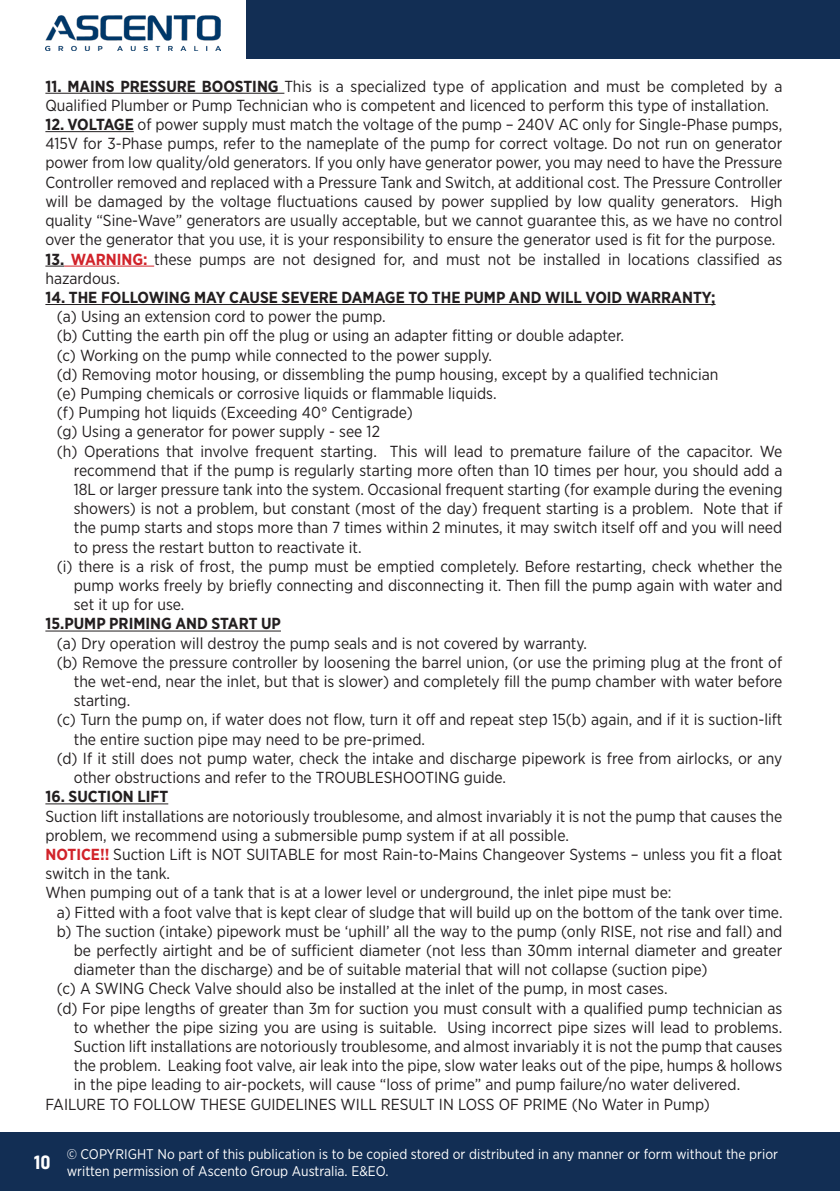
<style>
.page{position:relative;width:840px;height:1191px;background:#fff}
.page>*{position:absolute;margin:0;border:0;box-sizing:border-box;transform-origin:0 0}
.t1{font:700 20px "Config Condensed";color:#fff}
.t2{font:16px/19.2px "Gotham Narrow";color:#231f20}
.t3{font:700 16px "Gotham Narrow";color:#231f20}
.t4{font:14px/16.8px "Gotham Narrow";color:#fff}
.s1{font-weight:700}
.s2{font-weight:700;color:#d1232a}
</style>
<div class="page">
<div style="left:246px;top:0;width:593px;height:59px;background:#122e54"></div>
<div style="left:0;top:1132px;width:839px;height:59px;background:#122e54"></div>
<img style="left:45px;top:15px;width:176px;height:35px">
<hr style="left:45px;top:93px;width:239px;height:1px;background:#231f20">
<hr style="left:45px;top:131px;width:89px;height:1px;background:#231f20">
<svg style="left:45px;top:266px;width:19px;height:1px"></svg>
<hr style="left:64px;top:266px;width:90px;height:1px;background:#d1232a">
<hr style="left:45px;top:304px;width:670px;height:1px;background:#231f20">
<hr style="left:45px;top:630px;width:236px;height:1px;background:#231f20">
<hr style="left:45px;top:803px;width:123px;height:1px;background:#231f20">
<p class="t2" style="left:45px;top:76px;width:738px"><span class="s1">11. MAINS PRESSURE BOOSTING</span> This is a specialized type of application and must be completed by a<br>Qualified Plumber or Pump Technician who is competent and licenced to perform this type of installation.</p>
<p class="t2" style="left:45px;top:114px;width:738px;text-align:justify"><span class="s1">12. VOLTAGE</span> of power supply must match the voltage of the pump – 240V AC only for Single-Phase pumps, 415V for 3-Phase pumps, refer to the nameplate of the pump for correct voltage. Do not run on generator power from low quality/old generators. If you only have generator power, you may need to have the Pressure Controller removed and replaced with a Pressure Tank and Switch, at additional cost. The Pressure Controller will be damaged by the voltage fluctuations caused by power supplied by low quality generators. High quality “Sine-Wave” generators are usually acceptable, but we cannot guarantee this, as we have no control over the generator that you use, it is your responsibility to ensure the generator used is fit for the purpose.</p>
<p class="t2" style="left:45px;top:249px;width:738px"><span class="s1">13.</span> <span class="s2">WARNING:</span> these pumps are not designed for, and must not be installed in locations classified as hazardous.</p>
<p class="t3" style="left:45px;top:287px;width:671px">14. THE FOLLOWING MAY CAUSE SEVERE DAMAGE TO THE PUMP AND WILL VOID WARRANTY;</p>
<p class="t2" style="left:57px;top:306px;width:330px">(a) Using an extension cord to power the pump.</p>
<p class="t2" style="left:57px;top:326px;width:568px">(b) Cutting the earth pin off the plug or using an adapter fitting or double adapter.</p>
<p class="t2" style="left:57px;top:345px;width:436px">(c) Working on the pump while connected to the power supply.</p>
<p class="t2" style="left:57px;top:364px;width:663px">(d) Removing motor housing, or dissembling the pump housing, except by a qualified technician</p>
<p class="t2" style="left:57px;top:383px;width:441px">(e) Pumping chemicals or corrosive liquids or flammable liquids.</p>
<p class="t2" style="left:57px;top:402px;width:357px">(f) Pumping hot liquids (Exceeding 40° Centigrade)</p>
<p class="t2" style="left:57px;top:422px;width:324px">(g) Using a generator for power supply - see 12</p>
<p class="t2" style="left:74px;top:441px;width:709px;text-align:justify;text-indent:-17px">(h) Operations that involve frequent starting. This will lead to premature failure of the capacitor. We recommend that if the pump is regularly starting more often than 10 times per hour, you should add a 18L or larger pressure tank into the system. Occasional frequent starting (for example during the evening showers) is not a problem, but constant (most of the day) frequent starting is a problem. Note that if the pump starts and stops more than 7 times within 2 minutes, it may switch itself off and you will need to press the restart button to reactivate it.</p>
<p class="t2" style="left:74px;top:556px;width:709px;text-align:justify;text-indent:-17px">(i) there is a risk of frost, the pump must be emptied completely. Before restarting, check whether the pump works freely by briefly connecting and disconnecting it. Then fill the pump again with water and set it up for use.</p>
<p class="t3" style="left:45px;top:613px;width:237px">15.PUMP PRIMING AND START UP</p>
<p class="t2" style="left:57px;top:633px;width:531px">(a) Dry operation will destroy the pump seals and is not covered by warranty.</p>
<p class="t2" style="left:74px;top:652px;width:709px;text-align:justify;text-indent:-17px">(b) Remove the pressure controller by loosening the barrel union, (or use the priming plug at the front of the wet-end, near the inlet, but that is slower) and completely fill the pump chamber with water before starting.</p>
<p class="t2" style="left:74px;top:710px;width:709px;text-indent:-17px">(c) Turn the pump on, if water does not flow, turn it off and repeat step 15(b) again, and if it is suction-lift the entire suction pipe may need to be pre-primed.</p>
<p class="t2" style="left:74px;top:748px;width:709px;text-indent:-17px">(d) If it still does not pump water, check the intake and discharge pipework is free from airlocks, or any other obstructions and refer to the TROUBLESHOOTING guide.</p>
<p class="t3" style="left:45px;top:786px;width:124px">16. SUCTION LIFT</p>
<p class="t2" style="left:45px;top:806px;width:738px">Suction lift installations are notoriously troublesome, and almost invariably it is not the pump that causes the problem, we recommend using a submersible pump system if at all possible.</p>
<p class="t2" style="left:45px;top:844px;width:738px"><span class="s2">NOTICE!!</span> Suction Lift is NOT SUITABLE for most Rain-to-Mains Changeover Systems – unless you fit a float switch in the tank.</p>
<p class="t2" style="left:45px;top:882px;width:627px">When pumping out of a tank that is at a lower level or underground, the inlet pipe must be:</p>
<p class="t2" style="left:57px;top:902px;width:727px">a) Fitted with a foot valve that is kept clear of sludge that will build up on the bottom of the tank over time.</p>
<p class="t2" style="left:74px;top:921px;width:709px;text-align:justify;text-indent:-17px">b) The suction (intake) pipework must be ‘uphill’ all the way to the pump (only RISE, not rise and fall) and be perfectly airtight and be of sufficient diameter (not less than 30mm internal diameter and greater diameter than the discharge) and be of suitable material that will not collapse (suction pipe)</p>
<p class="t2" style="left:57px;top:978px;width:612px">(c) A SWING Check Valve should also be installed at the inlet of the pump, in most cases.</p>
<p class="t2" style="left:74px;top:998px;width:709px;text-align:justify;text-indent:-17px">(d) For pipe lengths of greater than 3m for suction you must consult with a qualified pump technician as to whether the pipe sizing you are using is suitable. Using incorrect pipe sizes will lead to problems.<br>Suction lift installations are notoriously troublesome, and almost invariably it is not the pump that causes the problem. Leaking foot valve, air leak into the pipe, slow water leaks out of the pipe, humps &amp; hollows in the pipe leading to air-pockets, will cause “loss of prime” and pump failure/no water delivered.</p>
<p class="t2" style="left:45px;top:1094px;width:665px">FAILURE TO FOLLOW THESE GUIDELINES WILL RESULT IN LOSS OF PRIME (No Water in Pump)</p>
<p class="t1" style="left:34px;top:1150px;width:18px">10</p>
<p class="t4" style="left:67px;top:1145px;width:712px">© COPYRIGHT No part of this publication is to be copied stored or distributed in any manner or form without the prior written permission of Ascento Group Australia. E&amp;EO.</p>
</div>
